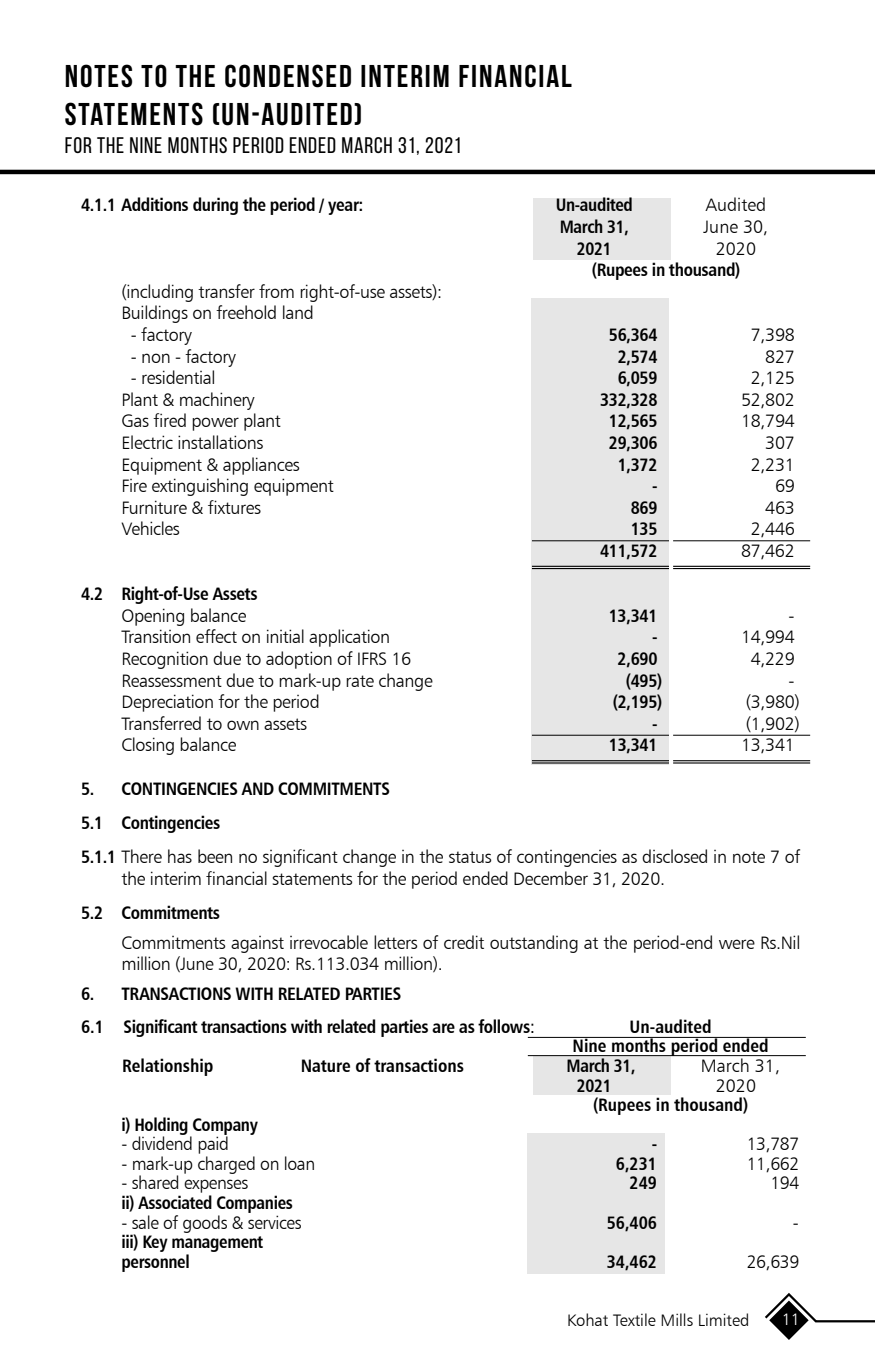
<style>
.page{position:relative;width:875px;height:1361px;background:#fff}
.page>*{position:absolute;margin:0;border:0;box-sizing:border-box;transform-origin:0 0}
.t1{font:700 31.5px/37.8px "Bebas Neue";letter-spacing:.06em;color:#000}
.t2{font:22.5px "Bebas Neue";letter-spacing:.04em;color:#000}
.t3{font:18px/21.6px "Humanist 777 BT Light B";letter-spacing:-.02em;color:#000}
.t4{font:18px/34.2px "Humanist 777 BT Bold Condensed B";letter-spacing:-.02em;color:#000}
.t5{font:18px/19.6px "Humanist 777 BT Bold Condensed B";color:#000;text-align:center}
.t6{font:18px "Humanist 777 BT Light B";color:#000}
.t7{font:16.65px "Humanist 777 BT Light B";color:#000}
.t8{font:16.65px "Humanist 777 BT Light B";color:#fff}
.s1{font-family:"Humanist 777 BT Bold Condensed B"}
.s2{font-family:"Humanist 777 BT Roman Condensed B"}
</style>
<div class="page">
<hr style="left:0;top:170px;width:875px;height:4px;background:#000">
<svg style="left:765px;top:1293px;width:110px;height:47px"></svg>
<div style="left:532px;top:298px;width:137px;height:467px;background:#e6e6e6"></div>
<hr style="left:532px;top:566px;width:137px;height:1px;background:#000">
<hr style="left:532px;top:568px;width:137px;height:1px;background:#000">
<hr style="left:532px;top:760px;width:137px;height:1px;background:#000">
<hr style="left:532px;top:762px;width:137px;height:1px;background:#000">
<hr style="left:532px;top:540px;width:137px;height:1px;background:#000">
<hr style="left:673px;top:540px;width:137px;height:1px;background:#000">
<hr style="left:532px;top:735px;width:137px;height:1px;background:#000">
<hr style="left:673px;top:735px;width:137px;height:1px;background:#000">
<hr style="left:673px;top:566px;width:137px;height:1px;background:#000">
<hr style="left:673px;top:568px;width:137px;height:1px;background:#000">
<hr style="left:673px;top:760px;width:137px;height:1px;background:#000">
<hr style="left:673px;top:762px;width:137px;height:1px;background:#000">
<hr style="left:528px;top:1055px;width:278px;height:1px;background:#000">
<hr style="left:528px;top:1037px;width:278px;height:1px;background:#000">
<div style="left:528px;top:1133px;width:137px;height:140px;background:#e6e6e6"></div>
<div style="left:533px;top:198px;width:137px;height:61px;background:#e6e6e6"></div>
<div style="left:533px;top:1056px;width:137px;height:39px;background:#e6e6e6"></div>
<h1 class="t1" style="left:65px;top:57px;width:508px">NOTES TO THE CONDENSED INTERIM FINANCIAL<br>STATEMENTS (UN-AUDITED)</h1>
<p class="t2" style="left:65px;top:133px;width:398px">FOR THE NINE MONTHS PERIOD ENDED MARCH 31, 2021</p>
<p class="t4" style="left:81px;top:188px;width:284px">4.1.1 Additions during the period / year:</p>
<p class="t4" style="left:556px;top:188px;width:79px">Un-audited</p>
<p class="t6" style="left:705px;top:194px;width:62px">Audited</p>
<p class="t4" style="left:560px;top:209px;width:71px">March 31,</p>
<p class="t3" style="left:703px;top:216px;width:66px">June 30,</p>
<p class="t4" style="left:577px;top:231px;width:36px">2021</p>
<p class="t3" style="left:716px;top:237px;width:42px">2020</p>
<p class="t4" style="left:592px;top:252px;width:150px">(Rupees in thousand)</p>
<p class="t3" style="left:122px;top:280px;width:322px">(including transfer from right-of-use assets):<br>Buildings on freehold land</p>
<p class="t3" style="left:131px;top:324px;width:62px">- factory</p>
<p class="t4" style="left:609px;top:317px;width:50px">56,364</p>
<p class="t3" style="left:751px;top:324px;width:45px">7,398</p>
<p class="t3" style="left:131px;top:345px;width:107px">- non - factory</p>
<p class="t4" style="left:618px;top:339px;width:41px">2,574</p>
<p class="t3" style="left:765px;top:345px;width:31px">827</p>
<p class="t3" style="left:131px;top:367px;width:86px">- residential</p>
<p class="t4" style="left:618px;top:360px;width:41px">6,059</p>
<p class="t3" style="left:751px;top:367px;width:45px">2,125</p>
<p class="t3" style="left:122px;top:388px;width:135px">Plant &amp; machinery</p>
<p class="t4" style="left:600px;top:382px;width:59px">332,328</p>
<p class="t3" style="left:741px;top:388px;width:55px">52,802</p>
<p class="t3" style="left:122px;top:410px;width:161px">Gas fired power plant</p>
<p class="t4" style="left:609px;top:404px;width:50px">12,565</p>
<p class="t3" style="left:741px;top:410px;width:55px">18,794</p>
<p class="t3" style="left:122px;top:432px;width:144px">Electric installations</p>
<p class="t4" style="left:609px;top:425px;width:50px">29,306</p>
<p class="t3" style="left:765px;top:432px;width:31px">307</p>
<p class="t3" style="left:122px;top:453px;width:180px">Equipment &amp; appliances</p>
<p class="t4" style="left:618px;top:447px;width:41px">1,372</p>
<p class="t3" style="left:751px;top:453px;width:45px">2,231</p>
<p class="t3" style="left:122px;top:475px;width:214px">Fire extinguishing equipment</p>
<p class="t4" style="left:652px;top:468px;width:7px">-</p>
<p class="t3" style="left:775px;top:475px;width:21px">69</p>
<p class="t3" style="left:122px;top:496px;width:141px">Furniture &amp; fixtures</p>
<p class="t4" style="left:631px;top:490px;width:28px">869</p>
<p class="t3" style="left:765px;top:496px;width:31px">463</p>
<p class="t3" style="left:122px;top:518px;width:60px">Vehicles</p>
<p class="t4" style="left:631px;top:512px;width:28px">135</p>
<p class="t3" style="left:751px;top:518px;width:45px">2,446</p>
<p class="t4" style="left:600px;top:533px;width:59px">411,572</p>
<p class="t3" style="left:741px;top:540px;width:55px">87,462</p>
<p class="t4" style="left:81px;top:576px;width:178px">4.2 Right-of-Use Assets</p>
<p class="t3" style="left:122px;top:604px;width:127px">Opening balance</p>
<p class="t4" style="left:609px;top:598px;width:50px">13,341</p>
<p class="t3" style="left:788px;top:604px;width:8px">-</p>
<p class="t3" style="left:122px;top:626px;width:270px">Transition effect on initial application</p>
<p class="t4" style="left:652px;top:620px;width:7px">-</p>
<p class="t3" style="left:741px;top:626px;width:55px">14,994</p>
<p class="t3" style="left:122px;top:648px;width:291px">Recognition due to adoption of IFRS 16</p>
<p class="t4" style="left:618px;top:641px;width:41px">2,690</p>
<p class="t3" style="left:751px;top:648px;width:45px">4,229</p>
<p class="t3" style="left:122px;top:669px;width:313px">Reassessment due to mark-up rate change</p>
<p class="t4" style="left:626px;top:663px;width:38px">(495)</p>
<p class="t3" style="left:788px;top:669px;width:8px">-</p>
<p class="t3" style="left:122px;top:691px;width:200px">Depreciation for the period</p>
<p class="t4" style="left:613px;top:684px;width:51px">(2,195)</p>
<p class="t3" style="left:746px;top:691px;width:55px">(3,980)</p>
<p class="t3" style="left:122px;top:712px;width:187px">Transferred to own assets</p>
<p class="t4" style="left:652px;top:706px;width:7px">-</p>
<p class="t3" style="left:746px;top:712px;width:55px">(1,902)</p>
<p class="t3" style="left:122px;top:734px;width:116px">Closing balance</p>
<p class="t4" style="left:609px;top:728px;width:50px">13,341</p>
<p class="t3" style="left:741px;top:734px;width:55px">13,341</p>
<p class="t4" style="left:81px;top:771px;width:310px">5. CONTINGENCIES AND COMMITMENTS<br>5.1 Contingencies</p>
<p class="t3" style="left:122px;top:846px;width:680px;text-indent:-40px"><span class="s1">5.1.1</span> There has been no significant change in the status of contingencies as disclosed in note 7 of the interim financial statements for the period ended December 31, 2020.</p>
<p class="t4" style="left:81px;top:895px;width:140px">5.2 Commitments</p>
<p class="t3" style="left:122px;top:931px;width:680px">Commitments against irrevocable letters of credit outstanding at the period-end were Rs.Nil million (June 30, 2020: Rs.113.034 million).</p>
<p class="t4" style="left:81px;top:976px;width:322px">6. TRANSACTIONS WITH RELATED PARTIES</p>
<p class="t4" style="left:81px;top:1009px;width:455px">6.1 Significant transactions with related parties are as follows<span class="s2">:</span></p>
<p class="t5" style="left:572px;top:1016px;width:198px">Un-audited<br>Nine months period ended</p>
<p class="t5" style="left:122px;top:1055px;width:93px">Relationship</p>
<p class="t5" style="left:301px;top:1055px;width:165px">Nature of transactions</p>
<p class="t4" style="left:566px;top:1048px;width:71px">March 31,</p>
<p class="t3" style="left:701px;top:1054px;width:81px">March 31,</p>
<p class="t4" style="left:577px;top:1068px;width:36px">2021</p>
<p class="t3" style="left:716px;top:1074px;width:42px">2020</p>
<p class="t5" style="left:593px;top:1094px;width:157px">(Rupees in thousand)</p>
<p class="t4" style="left:122px;top:1107px;width:138px">i) Holding Company</p>
<p class="t3" style="left:122px;top:1133px;width:109px">- dividend paid</p>
<p class="t4" style="left:652px;top:1126px;width:7px">-</p>
<p class="t3" style="left:747px;top:1133px;width:54px">13,787</p>
<p class="t3" style="left:122px;top:1152px;width:195px">- mark-up charged on loan</p>
<p class="t4" style="left:616px;top:1146px;width:43px">6,231</p>
<p class="t3" style="left:747px;top:1152px;width:54px">11,662</p>
<p class="t3" style="left:122px;top:1172px;width:128px">- shared expenses</p>
<p class="t4" style="left:629px;top:1165px;width:29px">249</p>
<p class="t3" style="left:770px;top:1172px;width:30px">194</p>
<p class="t4" style="left:122px;top:1185px;width:173px">ii) Associated Companies</p>
<p class="t3" style="left:122px;top:1211px;width:182px">- sale of goods &amp; services</p>
<p class="t4" style="left:607px;top:1205px;width:52px">56,406</p>
<p class="t3" style="left:793px;top:1211px;width:7px">-</p>
<p class="t4" style="left:122px;top:1232px;width:143px;line-height:19.6px">iii) Key management personnel</p>
<p class="t4" style="left:607px;top:1244px;width:52px">34,462</p>
<p class="t3" style="left:747px;top:1250px;width:54px">26,639</p>
<p class="t7" style="left:567px;top:1310px;width:184px">Kohat Textile Mills Limited</p>
<p class="t8" style="left:781px;top:1309px;width:20px">11</p>
</div>
